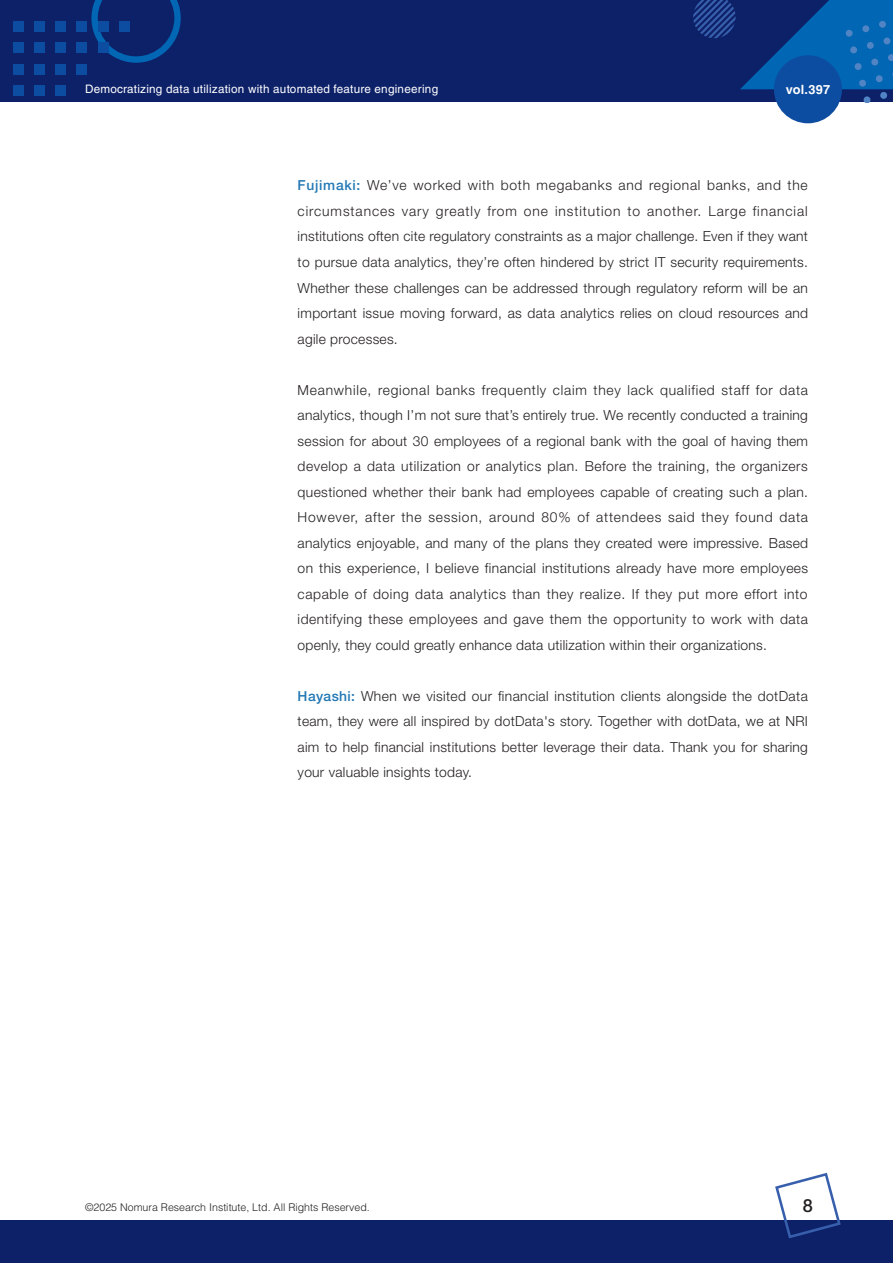
<style>
.page{position:relative;width:893px;height:1263px;background:#fff}
.page>*{position:absolute;margin:0;border:0;box-sizing:border-box;transform-origin:0 0}
.t1{font:500 18px "Helvetica Neue";color:#231f20}
.t2{font:300 13.8px/25.5px "Helvetica Neue";letter-spacing:.02em;color:#231f20;text-align:justify}
.t3{font:700 12.75px "Helvetica LT Std";letter-spacing:.02em;color:#fff}
.t4{font:11.7px "Helvetica LT Std";letter-spacing:.02em;color:#fff}
.t5{font:300 10.65px "Helvetica LT Std";color:#231f20}
.s1{font-weight:500;color:#2378b5}
</style>
<div class="page">
<div style="left:0;top:0;width:893px;height:102px;background:#0d2169"></div>
<svg style="left:91px;top:0;width:90px;height:63px"></svg>
<svg style="left:693px;top:0;width:200px;height:102px"></svg>
<div style="left:13px;top:21px;width:10px;height:11px;background:#0d4da1"></div>
<div style="left:34px;top:21px;width:11px;height:11px;background:#0d4da1"></div>
<div style="left:55px;top:21px;width:11px;height:11px;background:#0d4da1"></div>
<div style="left:77px;top:21px;width:10px;height:11px;background:#0d4da1"></div>
<div style="left:98px;top:21px;width:10px;height:11px;background:#0d4da1"></div>
<div style="left:119px;top:21px;width:11px;height:11px;background:#0d4da1"></div>
<div style="left:13px;top:43px;width:10px;height:10px;background:#0d4da1"></div>
<div style="left:34px;top:43px;width:11px;height:10px;background:#0d4da1"></div>
<div style="left:55px;top:43px;width:11px;height:10px;background:#0d4da1"></div>
<div style="left:77px;top:43px;width:10px;height:10px;background:#0d4da1"></div>
<div style="left:98px;top:43px;width:10px;height:10px;background:#0d4da1"></div>
<div style="left:13px;top:64px;width:10px;height:10px;background:#0d4da1"></div>
<div style="left:34px;top:64px;width:11px;height:10px;background:#0d4da1"></div>
<div style="left:55px;top:64px;width:11px;height:10px;background:#0d4da1"></div>
<div style="left:77px;top:64px;width:10px;height:10px;background:#0d4da1"></div>
<div style="left:13px;top:85px;width:10px;height:11px;background:#0d4da1"></div>
<div style="left:34px;top:85px;width:11px;height:11px;background:#0d4da1"></div>
<div style="left:55px;top:85px;width:11px;height:11px;background:#0d4da1"></div>
<div style="left:0;top:1220px;width:893px;height:43px;background:#0d2169"></div>
<svg style="left:775px;top:1172px;width:66px;height:67px"></svg>
<div style="left:774px;top:55px;width:68px;height:68px;background:#0d4da1;border-radius:50%"></div>
<p class="t4" style="left:85px;top:82px;width:355px">Democratizing data utilization with automated feature engineering</p>
<p class="t3" style="left:786px;top:81px;width:46px">vol.397</p>
<p class="t2" style="left:298px;top:172px;width:512px"><span class="s1">Fujimaki:</span> We’ve worked with both megabanks and regional banks, and the circumstances vary greatly from one institution to another. Large financial institutions often cite regulatory constraints as a major challenge. Even if they want to pursue data analytics, they’re often hindered by strict IT security requirements.<br>Whether these challenges can be addressed through regulatory reform will be an important issue moving forward, as data analytics relies on cloud resources and agile processes.</p>
<p class="t2" style="left:298px;top:377px;width:512px">Meanwhile, regional banks frequently claim they lack qualified staff for data analytics, though I’m not sure that’s entirely true. We recently conducted a training session for about 30 employees of a regional bank with the goal of having them develop a data utilization or analytics plan. Before the training, the organizers questioned whether their bank had employees capable of creating such a plan.<br>However, after the session, around 80% of attendees said they found data analytics enjoyable, and many of the plans they created were impressive. Based on this experience, I believe financial institutions already have more employees capable of doing data analytics than they realize. If they put more effort into identifying these employees and gave them the opportunity to work with data openly, they could greatly enhance data utilization within their organizations.</p>
<p class="t2" style="left:298px;top:683px;width:512px"><span class="s1">Hayashi:</span> When we visited our financial institution clients alongside the dotData team, they were all inspired by dotData's story. Together with dotData, we at NRI aim to help financial institutions better leverage their data. Thank you for sharing your valuable insights today.</p>
<p class="t5" style="left:85px;top:1201px;width:286px">©2025 Nomura Research Institute, Ltd. All Rights Reserved.</p>
<h1 class="t1" style="left:803px;top:1194px;width:12px">8</h1>
</div>
